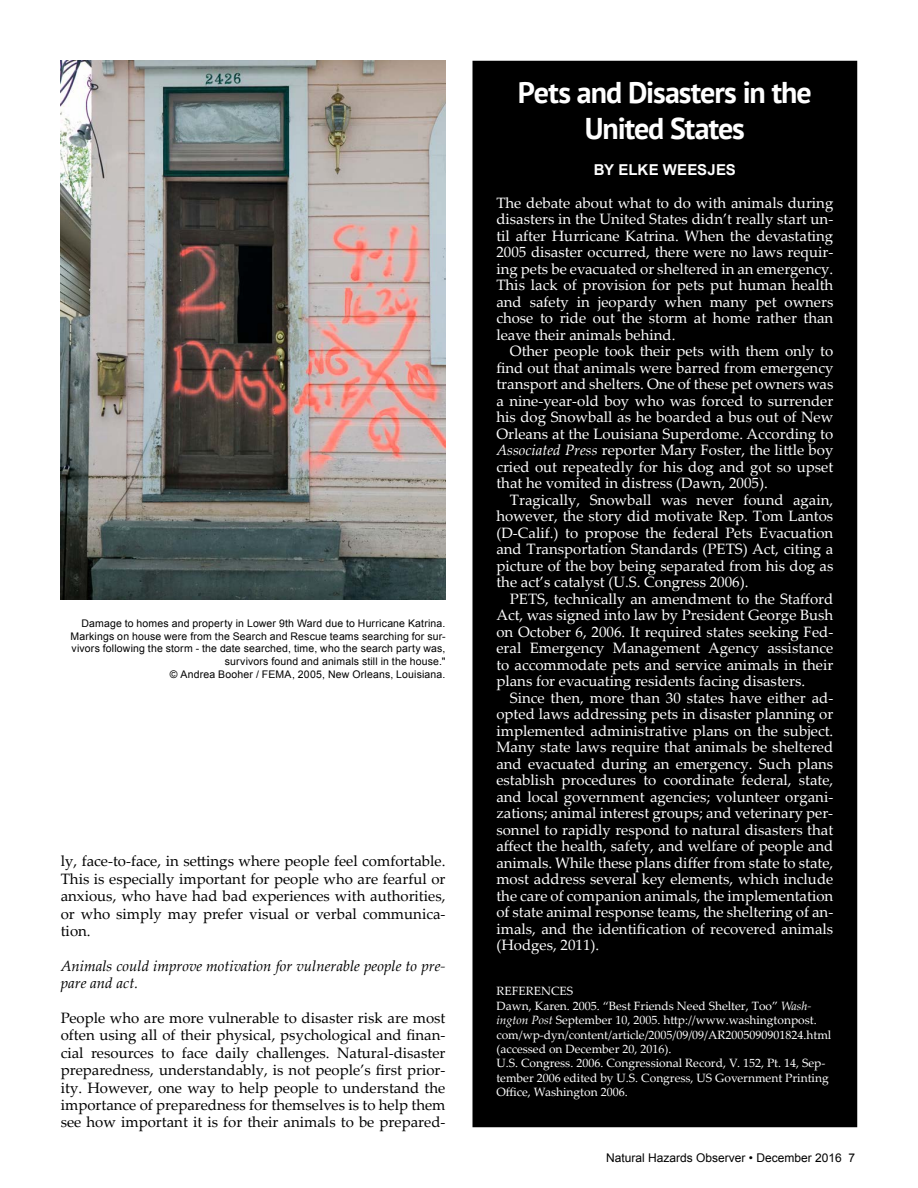
<style>
.page{position:relative;width:918px;height:1188px;background:#fff}
.page>*{position:absolute;margin:0;border:0;box-sizing:border-box;transform-origin:0 0}
.t1{font:700 30px/36px "PT Sans";letter-spacing:-.035em;color:#fff;text-align:center}
.t2{font:15px/16.5px "Palatino Linotype";color:#fff;text-align:justify}
.t3{font:15px/17.4px "Palatino Linotype";color:#000;text-align:justify}
.t4{font:italic 15px/17.4px "Palatino Linotype";color:#000}
.t5{font:700 15px "Arial";letter-spacing:.005em;color:#fff}
.t6{font:12px/14.4px "Palatino Linotype";color:#fff}
.t7{font:12px "Arial";color:#000}
.t8{font:10.5px/12.6px "Arial";letter-spacing:.015em;color:#000;text-align:right}
.s1{font-style:italic}
</style>
<div class="page">
<img style="left:61px;top:61px;width:385px;height:538px">
<div style="left:473px;top:62px;width:383px;height:1064px;background:#000"></div>
<div style="left:472px;top:61px;width:385px;height:1066px;border:2px solid #000"></div>
<p class="t8" style="left:70px;top:617px;width:377px">Damage to homes and property in Lower 9th Ward due to Hurricane Katrina.<br>Markings on house were from the Search and Rescue teams searching for sur&shy;vivors following the storm - the date searched, time, who the search party was, survivors found and animals still in the house."<br>© Andrea Booher / FEMA, 2005, New Orleans, Louisiana.</p>
<p class="t3" style="left:61px;top:852px;width:386px">ly, face-to-face, in settings where people feel comfortable.<br>This is especially important for people who are fearful or anxious, who have had bad experiences with authorities, or who simply may prefer visual or verbal communica&shy;tion.</p>
<p class="t4" style="left:61px;top:956px;width:386px">Animals could improve motivation for vulnerable people to pre&shy;pare and act.</p>
<p class="t3" style="left:61px;top:1009px;width:386px">People who are more vulnerable to disaster risk are most often using all of their physical, psychological and finan&shy;cial resources to face daily challenges. Natural-disaster preparedness, understandably, is not people’s first prior&shy;ity. However, one way to help people to understand the importance of preparedness for themselves is to help them see how important it is for their animals to be prepared-</p>
<h1 class="t1" style="left:518px;top:74px;width:295px">Pets and Disasters in the<br>United States</h1>
<p class="t5" style="left:594px;top:159px;width:144px">BY ELKE WEESJES</p>
<p class="t2" style="left:496px;top:194px;width:338px">The debate about what to do with animals during disasters in the United States didn’t really start un&shy;til after Hurricane Katrina. When the devastating 2005 disaster occurred, there were no laws requir&shy;ing pets be evacuated or sheltered in an emergency.<br>This lack of provision for pets put human health and safety in jeopardy when many pet owners chose to ride out the storm at home rather than leave their animals behind.</p>
<p class="t2" style="left:496px;top:342px;width:338px;text-indent:14px">Other people took their pets with them only to find out that animals were barred from emergency transport and shelters. One of these pet owners was a nine-year-old boy who was forced to surrender his dog Snowball as he boarded a bus out of New Orleans at the Louisiana Superdome. According to <span class="s1">Associated Press</span> reporter Mary Foster, the little boy cried out repeatedly for his dog and got so upset that he vomited in distress (Dawn, 2005).</p>
<p class="t2" style="left:496px;top:491px;width:338px;text-indent:14px">Tragically, Snowball was never found again, however, the story did motivate Rep. Tom Lantos (D-Calif.) to propose the federal Pets Evacuation and Transportation Standards (PETS) Act, citing a picture of the boy being separated from his dog as the act’s catalyst (U.S. Congress 2006).</p>
<p class="t2" style="left:496px;top:590px;width:338px;text-indent:14px">PETS, technically an amendment to the Stafford Act, was signed into law by President George Bush on October 6, 2006. It required states seeking Fed&shy;eral Emergency Management Agency assistance to accommodate pets and service animals in their plans for evacuating residents facing disasters.</p>
<p class="t2" style="left:496px;top:689px;width:338px;text-indent:14px">Since then, more than 30 states have either ad&shy;opted laws addressing pets in disaster planning or implemented administrative plans on the subject.<br>Many state laws require that animals be sheltered and evacuated during an emergency. Such plans establish procedures to coordinate federal, state, and local government agencies; volunteer organi&shy;zations; animal interest groups; and veterinary per&shy;sonnel to rapidly respond to natural disasters that affect the health, safety, and welfare of people and animals. While these plans differ from state to state, most address several key elements, which include the care of companion animals, the implementation of state animal response teams, the sheltering of an&shy;imals, and the identification of recovered animals (Hodges, 2011).</p>
<p class="t6" style="left:496px;top:984px;width:337px">REFERENCES<br>Dawn, Karen. 2005. “Best Friends Need Shelter, Too” <span class="s1">Wash&shy;ington Post</span> September 10, 2005. http://www.washingtonpost. com/wp-dyn/content/article/2005/09/09/AR2005090901824.html (accessed on December 20, 2016).<br>U.S. Congress. 2006. Congressional Record, V. 152, Pt. 14, Sep&shy;tember 2006 edited by U.S. Congress, US Government Printing Office, Washington 2006.</p>
<p class="t7" style="left:606px;top:1150px;width:250px">Natural Hazards Observer • December 2016 7</p>
</div>
